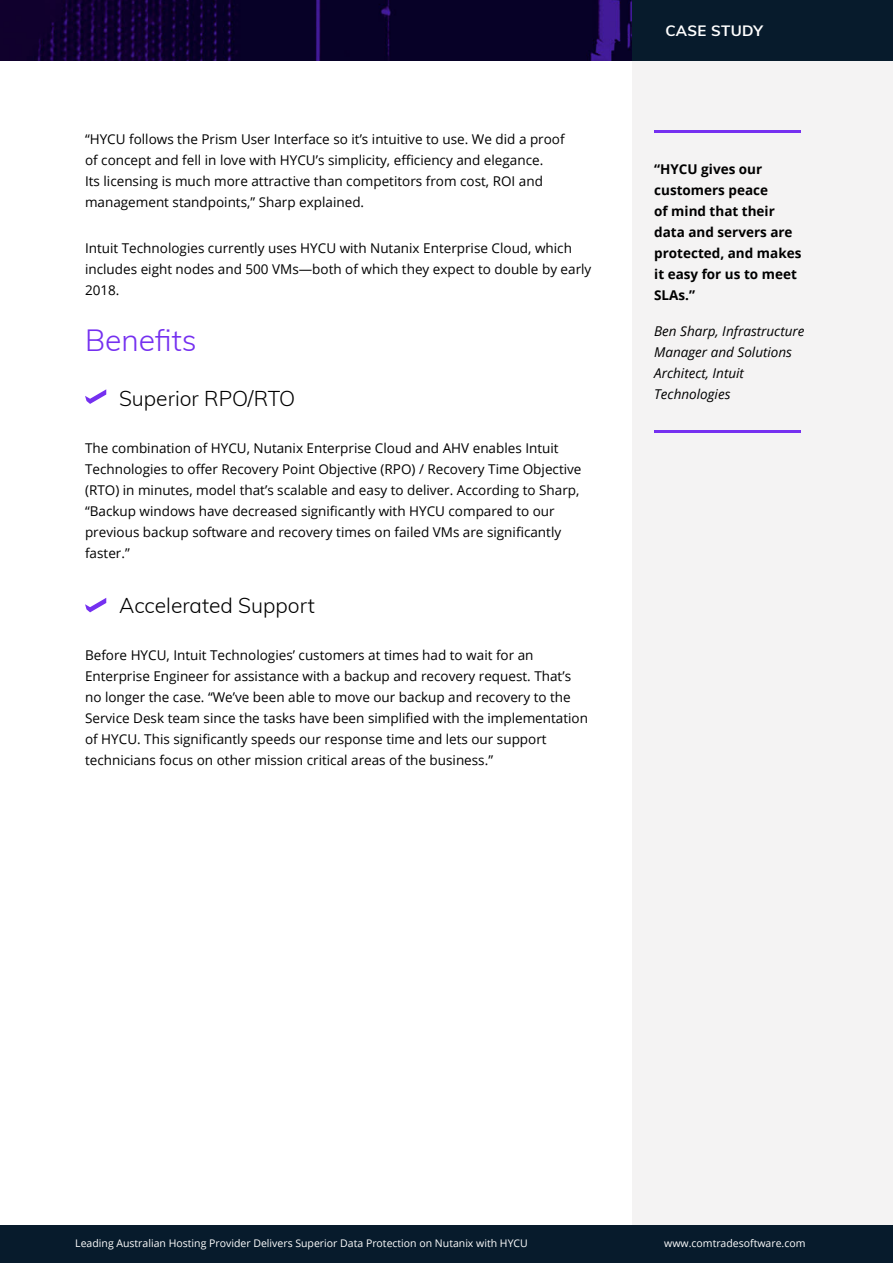
<style>
.page{position:relative;width:893px;height:1263px;background:#fff}
.page>*{position:absolute;margin:0;border:0;box-sizing:border-box;transform-origin:0 0}
.t1{font:300 30px "Muli";color:#7530f0}
.t2{font:300 21px "Muli";color:#000}
.t3{font:700 15px "Muli";letter-spacing:.015em;color:#fff}
.t4{font:13.5px/21px "Open Sans";color:#000}
.t5{font:700 13.5px/21px "Open Sans";color:#000}
.t6{font:italic 13.5px/21px "Open Sans";color:#000}
.t7{font:10.5px "Open Sans";color:#fff}
</style>
<div class="page">
<img style="left:0;top:0;width:632px;height:60px">
<div style="left:632px;top:60px;width:261px;height:1166px;background:#f4f3f3"></div>
<div style="left:0;top:1226px;width:893px;height:37px;background:#071b2c"></div>
<div style="left:632px;top:0;width:261px;height:60px;background:#071b2c"></div>
<hr style="left:654px;top:430px;width:147px;height:3px;background:#7530f0">
<hr style="left:654px;top:130px;width:147px;height:3px;background:#7530f0">
<svg style="left:85px;top:389px;width:21px;height:15px"></svg>
<svg style="left:85px;top:598px;width:21px;height:14px"></svg>
<p class="t4" style="left:85px;top:128px;width:481px">“HYCU follows the Prism User Interface so it’s intuitive to use. We did a proof of concept and fell in love with HYCU’s simplicity, efficiency and elegance.<br>Its licensing is much more attractive than competitors from cost, ROI and management standpoints,” Sharp explained.</p>
<p class="t4" style="left:85px;top:237px;width:508px">Intuit Technologies currently uses HYCU with Nutanix Enterprise Cloud, which includes eight nodes and 500 VMs—both of which they expect to double by early<br>2018.</p>
<h1 class="t1" style="left:85px;top:318px;width:113px">Benefits</h1>
<h2 class="t2" style="left:119px;top:383px;width:178px">Superior RPO/RTO</h2>
<p class="t4" style="left:85px;top:437px;width:498px">The combination of HYCU, Nutanix Enterprise Cloud and AHV enables Intuit Technologies to offer Recovery Point Objective (RPO) / Recovery Time Objective (RTO) in minutes, model that’s scalable and easy to deliver. According to Sharp, “Backup windows have decreased significantly with HYCU compared to our previous backup software and recovery times on failed VMs are significantly faster.”</p>
<h2 class="t2" style="left:119px;top:590px;width:197px">Accelerated Support</h2>
<p class="t4" style="left:85px;top:644px;width:504px">Before HYCU, Intuit Technologies’ customers at times had to wait for an Enterprise Engineer for assistance with a backup and recovery request. That’s no longer the case. “We’ve been able to move our backup and recovery to the Service Desk team since the tasks have been simplified with the implementation of HYCU. This significantly speeds our response time and lets our support technicians focus on other mission critical areas of the business.”</p>
<p class="t3" style="left:665px;top:19px;width:99px">CASE STUDY</p>
<p class="t5" style="left:654px;top:158px;width:149px">“HYCU gives our customers peace<br>of mind that their data and servers are protected, and makes it easy for us to meet<br>SLAs.”</p>
<p class="t6" style="left:654px;top:320px;width:152px">Ben Sharp, Infrastructure<br>Manager and Solutions<br>Architect, Intuit<br>Technologies</p>
<p class="t7" style="left:75px;top:1236px;width:454px">Leading Australian Hosting Provider Delivers Superior Data Protection on Nutanix with HYCU</p>
<p class="t7" style="left:664px;top:1236px;width:143px">www.comtradesoftware.com</p>
<p class="t7" style="left:75px;top:1236px;width:191px">Digene dia doluptam, que lab repe vid</p>
<p class="t7" style="left:703px;top:1236px;width:94px">tradesoftware.com</p>
</div>
